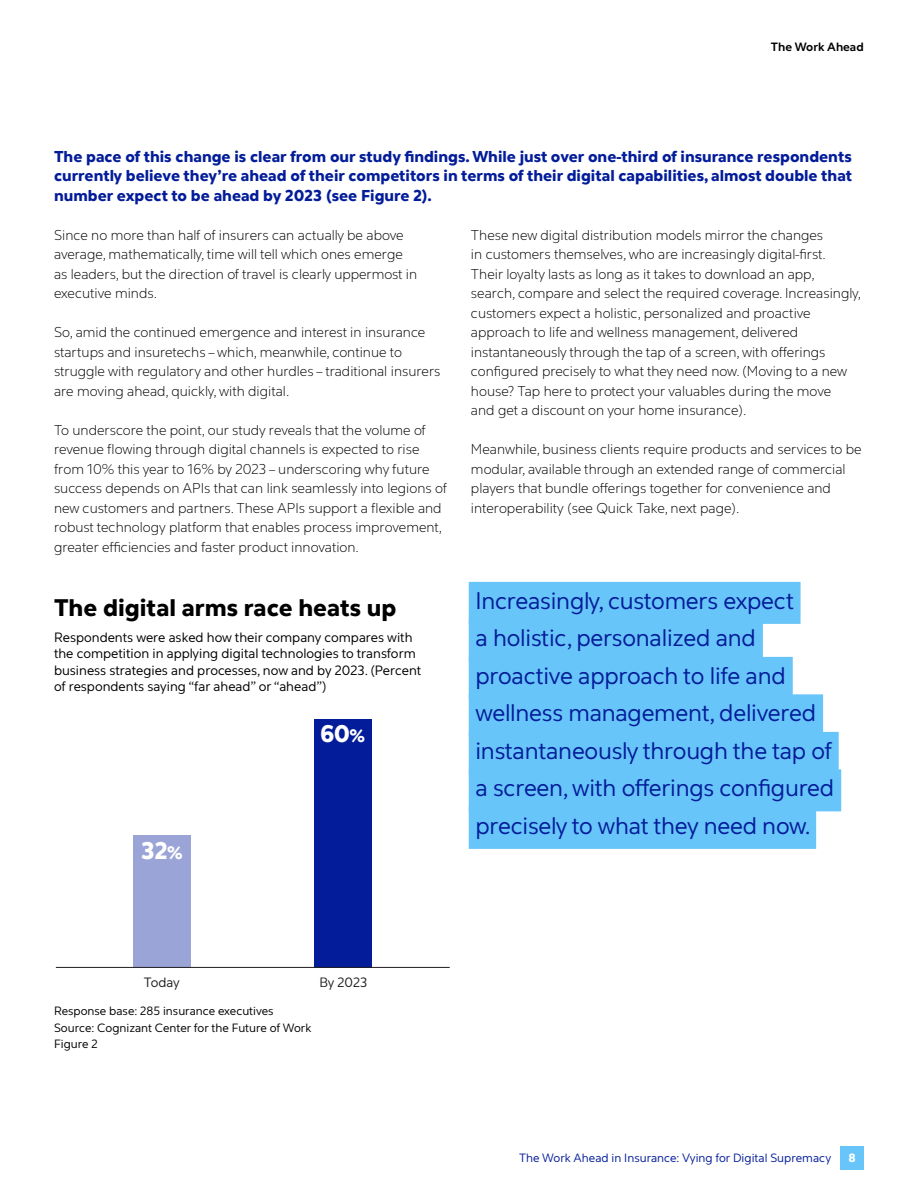
<style>
.page{position:relative;width:918px;height:1188px;background:#fff}
.page>*{position:absolute;margin:0;border:0;box-sizing:border-box;transform-origin:0 0}
.t1{font:24px/37.5px "Cognizant Sans";letter-spacing:-.01em;color:#031c99}
.t2{font:800 24px "Cognizant Sans";color:#000}
.t3{font:800 24px "Cognizant Sans";color:#fff}
.t4{font:800 15.75px/19.5px "Cognizant Sans";color:#031c99;text-align:justify}
.t5{font:300 14.25px/19.5px "Cognizant Sans";color:#000}
.t6{font:13.5px/16.5px "Cognizant Sans";color:#000}
.t7{font:13.5px "Cognizant Sans";color:#231f20}
.t8{font:12px/16.5px "Cognizant Sans";color:#000}
.t9{font:12px "Cognizant Sans";color:#031c99}
.t10{font:700 12px "Cognizant Sans";color:#000}
.t11{font:800 12px "Cognizant Sans";color:#fff}
.s1{font-size:18px}
</style>
<div class="page">
<div style="left:314px;top:719px;width:58px;height:248px;background:#031c99"></div>
<div style="left:133px;top:835px;width:58px;height:132px;background:#9aa4d6"></div>
<hr style="left:56px;top:967px;width:394px;height:1px;background:#231f20">
<div style="left:469px;top:582px;width:332px;height:42px;background:#67c5f9"></div>
<div style="left:469px;top:619px;width:294px;height:42px;background:#67c5f9"></div>
<div style="left:469px;top:657px;width:324px;height:42px;background:#67c5f9"></div>
<div style="left:469px;top:694px;width:354px;height:42px;background:#67c5f9"></div>
<div style="left:469px;top:732px;width:370px;height:42px;background:#67c5f9"></div>
<div style="left:469px;top:769px;width:372px;height:42px;background:#67c5f9"></div>
<div style="left:469px;top:807px;width:347px;height:42px;background:#67c5f9"></div>
<div style="left:840px;top:1146px;width:24px;height:24px;background:#67c5f9"></div>
<p class="t10" style="left:771px;top:39px;width:94px">The Work Ahead</p>
<p class="t4" style="left:54px;top:146px;width:800px">The pace of this change is clear from our study findings. While just over one-third of insurance respondents currently believe they’re ahead of their competitors in terms of their digital capabilities, almost double that number expect to be ahead by 2023 (see Figure 2).</p>
<p class="t5" style="left:54px;top:225px;width:365px">Since no more than half of insurers can actually be above average, mathematically, time will tell which ones emerge as leaders, but the direction of travel is clearly uppermost in executive minds.</p>
<p class="t5" style="left:54px;top:323px;width:388px">So, amid the continued emergence and interest in insurance startups and insuretechs – which, meanwhile, continue to struggle with regulatory and other hurdles – traditional insurers are moving ahead, quickly, with digital.</p>
<p class="t5" style="left:54px;top:420px;width:395px">To underscore the point, our study reveals that the volume of revenue flowing through digital channels is expected to rise from 10% this year to 16% by 2023 – underscoring why future success depends on APIs that can link seamlessly into legions of new customers and partners. These APIs support a flexible and robust technology platform that enables process improvement, greater efficiencies and faster product innovation.</p>
<p class="t5" style="left:471px;top:225px;width:392px">These new digital distribution models mirror the changes<br>in customers themselves, who are increasingly digital-first.<br>Their loyalty lasts as long as it takes to download an app, search, compare and select the required coverage. Increasingly, customers expect a holistic, personalized and proactive approach to life and wellness management, delivered instantaneously through the tap of a screen, with offerings configured precisely to what they need now. (Moving to a new house? Tap here to protect your valuables during the move<br>and get a discount on your home insurance).</p>
<p class="t5" style="left:471px;top:440px;width:392px">Meanwhile, business clients require products and services to be modular, available through an extended range of commercial players that bundle offerings together for convenience and interoperability (see Quick Take, next page).</p>
<h1 class="t2" style="left:54px;top:592px;width:344px">The digital arms race heats up</h1>
<p class="t6" style="left:54px;top:629px;width:369px">Respondents were asked how their company compares with the competition in applying digital technologies to transform business strategies and processes, now and by 2023. (Percent of respondents saying “far ahead” or “ahead”)</p>
<h1 class="t3" style="left:141px;top:834px;width:43px">32<span class="s1">%</span></h1>
<h1 class="t3" style="left:320px;top:718px;width:47px">60<span class="s1">%</span></h1>
<p class="t7" style="left:144px;top:974px;width:37px">Today</p>
<p class="t7" style="left:320px;top:974px;width:49px">By 2023</p>
<p class="t8" style="left:54px;top:1003px;width:259px">Response base: 285 insurance executives<br>Source: Cognizant Center for the Future of Work<br>Figure 2</p>
<h1 class="t1" style="left:476px;top:582px;width:360px">Increasingly, customers expect<br>a holistic, personalized and proactive approach to life and wellness management, delivered instantaneously through the tap of a screen, with offerings configured precisely to what they need now.</h1>
<p class="t9" style="left:519px;top:1151px;width:314px">The Work Ahead in Insurance: Vying for Digital Supremacy</p>
<p class="t11" style="left:848px;top:1149px;width:9px">8</p>
</div>
